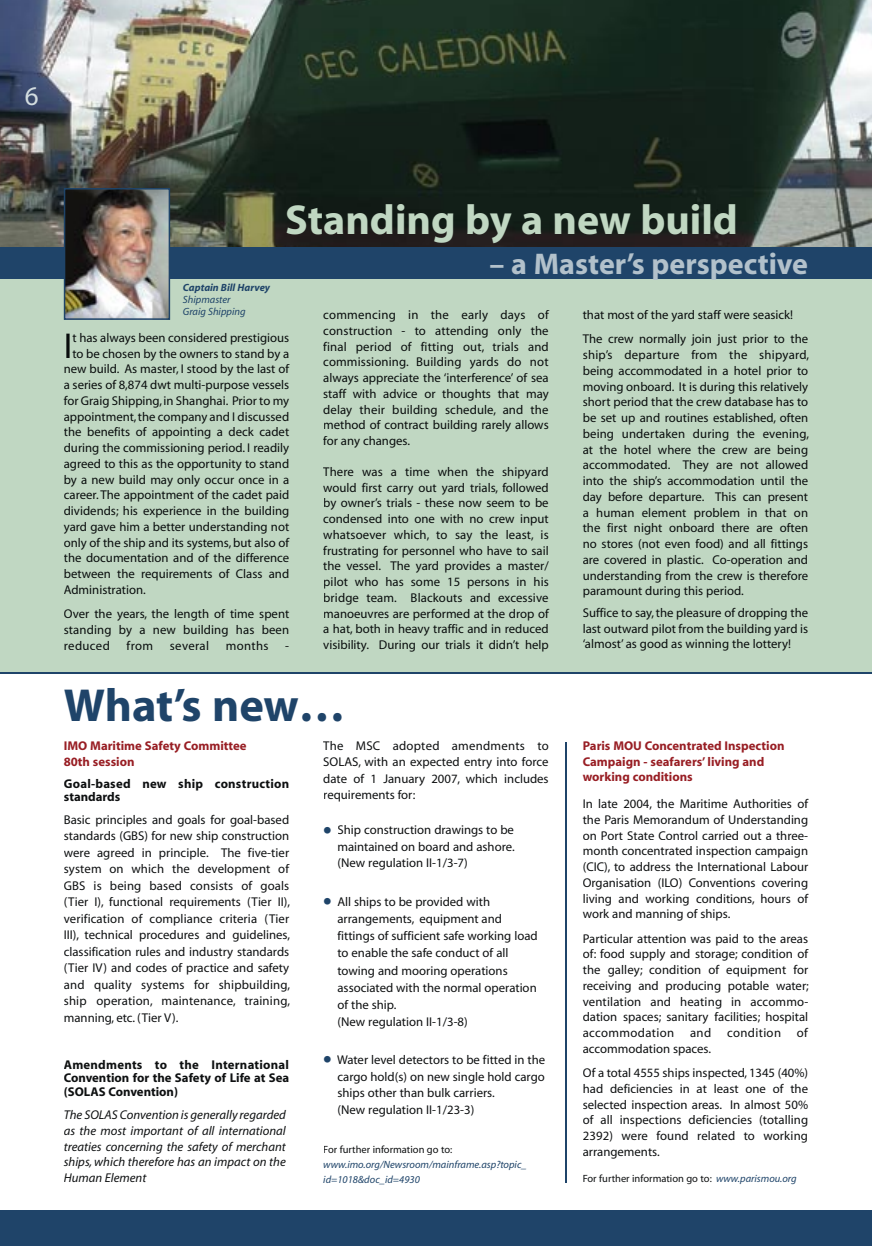
<style>
.page{position:relative;width:872px;height:1246px;background:#fff}
.page>*{position:absolute;margin:0;border:0;box-sizing:border-box;transform-origin:0 0}
.t1{font:700 46.5px "Myriad";letter-spacing:-.005em;color:#1f4469}
.t2{font:700 42px "Myriad";color:#c0d7c2}
.t3{font:36.15px "Myriad";color:#090d0d}
.t4{font:700 30px "Myriad";color:#b2c1cb}
.t5{font:27px "Myriad";color:#d3dde0}
.t6{font:12.75px/15.8px "Myriad";color:#090d0d;text-align:justify}
.t7{font:12.75px/16.5px "Myriad";color:#0e1011;text-align:justify}
.t8{font:italic 12.75px/15.8px "Myriad";color:#0e1011;text-align:justify}
.t9{font:700 12.75px/15.8px "Myriad";color:#981e24}
.t10{font:700 12.75px/13.5px "Myriad";color:#0e1011;text-align:justify}
.t11{font:700 12.75px/13.5px "Myriad";letter-spacing:.02em;color:#0e1011}
.t12{font:12.75px "Myriad";letter-spacing:.03em;color:#090d0d}
.t13{font:italic 10.5px/12px "Myriad";color:#1f4469}
.t14{font:10.5px "Myriad";color:#0e1011}
.t15{font:italic 700 10.5px "Myriad";color:#1f4469}
.s1{font-weight:700;font-size:25.5px;color:#1f4469}
.s2{font-style:italic;color:#1f4469}
</style>
<div class="page">
<div style="left:0;top:256px;width:872px;height:417px;background:#c0d7c2"></div>
<div style="left:0;top:246px;width:872px;height:33px;background:#1f4469"></div>
<img style="left:0;top:0;width:872px;height:246px">
<img style="left:64px;top:188px;width:106px;height:132px">
<div style="left:0;top:1210px;width:872px;height:36px;background:#1f4469"></div>
<hr style="left:0;top:672px;width:872px;height:2px;background:#1f4469">
<hr style="left:565px;top:742px;width:1px;height:440px;background:#1f4469">
<h3 class="t5" style="left:25px;top:83px;width:15px">6</h3>
<h2 class="t2" style="left:285px;top:198px;width:454px">Standing by a new build</h2>
<p class="t15" style="left:183px;top:282px;width:89px">Captain Bill Harvey</p>
<p class="t13" style="left:183px;top:294px;width:64px">Shipmaster<br>Graig Shipping</p>
<h3 class="t3" style="left:64px;top:328px;width:10px">I</h3>
<p class="t6" style="left:72px;top:330px;width:218px">t has always been considered prestigious</p>
<p class="t6" style="left:72px;top:346px;width:218px">to be chosen by the owners to stand by a</p>
<p class="t6" style="left:64px;top:362px;width:227px">new build. As master, I stood by the last of</p>
<p class="t6" style="left:64px;top:378px;width:227px">a series of 8,874 dwt multi-purpose vessels</p>
<p class="t6" style="left:64px;top:393px;width:227px">for Graig Shipping, in Shanghai. Prior to my</p>
<p class="t6" style="left:64px;top:409px;width:227px">appointment, the company and I discussed</p>
<p class="t6" style="left:64px;top:425px;width:227px">the benefits of appointing a deck cadet</p>
<p class="t6" style="left:64px;top:441px;width:227px">during the commissioning period. I readily</p>
<p class="t6" style="left:64px;top:456px;width:227px">agreed to this as the opportunity to stand</p>
<p class="t6" style="left:64px;top:472px;width:227px">by a new build may only occur once in a</p>
<p class="t6" style="left:64px;top:488px;width:227px">career. The appointment of the cadet paid</p>
<p class="t6" style="left:64px;top:504px;width:227px">dividends; his experience in the building</p>
<p class="t6" style="left:64px;top:519px;width:227px">yard gave him a better understanding not</p>
<p class="t6" style="left:64px;top:535px;width:227px">only of the ship and its systems, but also of</p>
<p class="t6" style="left:64px;top:551px;width:227px">the documentation and of the difference</p>
<p class="t6" style="left:64px;top:567px;width:227px">between the requirements of Class and</p>
<p class="t6" style="left:64px;top:582px;width:83px">Administration.</p>
<p class="t6" style="left:64px;top:607px;width:227px">Over the years, the length of time spent standing by a new building has been reduced</p>
<p class="t6" style="left:127px;top:638px;width:28px">from</p>
<p class="t12" style="left:170px;top:639px;width:41px">several</p>
<p class="t6" style="left:226px;top:638px;width:44px">months</p>
<p class="t6" style="left:285px;top:638px;width:5px">-</p>
<h3 class="t4" style="left:489px;top:248px;width:320px">– a Master’s perspective</h3>
<p class="t6" style="left:323px;top:308px;width:227px">commencing in the early days of construction - to attending only the final period of fitting out, trials and commissioning. Building yards do not always appreciate the ‘interference’ of sea staff with advice or thoughts that may delay their building schedule, and the method of contract building rarely allows for any changes.</p>
<p class="t6" style="left:323px;top:464px;width:227px">There was a time when the shipyard would first carry out yard trials, followed by owner’s trials - these now seem to be condensed into one with no crew input whatsoever which, to say the least, is frustrating for personnel who have to sail the vessel. The yard provides a master/ pilot who has some 15 persons in his bridge team. Blackouts and excessive manoeuvres are performed at the drop of a hat, both in heavy traffic and in reduced visibility. During our trials it didn’t help</p>
<p class="t6" style="left:583px;top:303px;width:227px;line-height:24.3px">that most of the yard staff were seasick!<br>The crew normally join just prior to the</p>
<p class="t6" style="left:583px;top:348px;width:228px">ship’s departure from the shipyard, being accommodated in a hotel prior to moving onboard. It is during this relatively short period that the crew database has to be set up and routines established, often being undertaken during the evening, at the hotel where the crew are being accommodated. They are not allowed into the ship’s accommodation until the day before departure. This can present a human element problem in that on the first night onboard there are often no stores (not even food) and all fittings are covered in plastic. Co-operation and understanding from the crew is therefore paramount during this period.</p>
<p class="t6" style="left:583px;top:605px;width:227px">Suffice to say, the pleasure of dropping the last outward pilot from the building yard is ‘almost’ as good as winning the lottery!</p>
<h1 class="t1" style="left:64px;top:682px;width:283px">What’s new…</h1>
<p class="t9" style="left:64px;top:738px;width:184px">IMO Maritime Safety Committee<br>80th session</p>
<p class="t11" style="left:64px;top:777px;width:227px">Goal-based new ship construction standards</p>
<p class="t7" style="left:64px;top:812px;width:228px">Basic principles and goals for goal-based standards (GBS) for new ship construction were agreed in principle. The five-tier system on which the development of GBS is being based consists of goals (Tier I), functional requirements (Tier II), verification of compliance criteria (Tier III), technical procedures and guidelines, classification rules and industry standards (Tier IV) and codes of practice and safety and quality systems for shipbuilding, ship operation, maintenance, training, manning, etc. (Tier V).</p>
<p class="t10" style="left:64px;top:1058px;width:227px">Amendments to the International Convention for the Safety of Life at Sea (SOLAS Convention)</p>
<p class="t8" style="left:64px;top:1107px;width:224px">The SOLAS Convention is generally regarded as the most important of all international treaties concerning the safety of merchant ships, which therefore has an impact on the Human Element</p>
<p class="t7" style="left:323px;top:738px;width:227px">The MSC adopted amendments to SOLAS, with an expected entry into force date of 1 January 2007, which includes requirements for:</p>
<p class="t7" style="left:337px;top:822px;width:179px;text-indent:-14px"><span class="s1">•</span> Ship construction drawings to be maintained on board and ashore. (New regulation II-1/3-7)</p>
<p class="t7" style="left:337px;top:893px;width:202px;line-height:17.2px;text-align:left;text-indent:-14px"><span class="s1">•</span> All ships to be provided with arrangements, equipment and fittings of sufficient safe working load to enable the safe conduct of all towing and mooring operations associated with the normal operation of the ship.<br>(New regulation II-1/3-8)</p>
<p class="t7" style="left:337px;top:1052px;width:209px;text-align:left;text-indent:-14px"><span class="s1">•</span> Water level detectors to be fitted in the cargo hold(s) on new single hold cargo ships other than bulk carriers.<br>(New regulation II-1/23-3)</p>
<p class="t14" style="left:323px;top:1144px;width:131px">For further information go to:</p>
<p class="t13" style="left:323px;top:1157px;width:205px;line-height:15px">www.imo.org/Newsroom/mainframe.asp?topic_ id=1018&amp;doc_id=4930</p>
<p class="t9" style="left:583px;top:738px;width:203px">Paris MOU Concentrated Inspection<br>Campaign - seafarers’ living and working conditions</p>
<p class="t7" style="left:583px;top:796px;width:227px;line-height:15.8px">In late 2004, the Maritime Authorities of the Paris Memorandum of Understanding on Port State Control carried out a three&shy;month concentrated inspection campaign (CIC), to address the International Labour Organisation (ILO) Conventions covering living and working conditions, hours of work and manning of ships.</p>
<p class="t7" style="left:583px;top:931px;width:228px;line-height:15.8px">Particular attention was paid to the areas of: food supply and storage; condition of the galley; condition of equipment for receiving and producing potable water; ventilation and heating in accommo&shy;dation spaces; sanitary facilities; hospital accommodation and condition of accommodation spaces.</p>
<p class="t7" style="left:583px;top:1065px;width:227px;line-height:15.8px">Of a total 4555 ships inspected, 1345 (40%) had deficiencies in at least one of the selected inspection areas. In almost 50% of all inspections deficiencies (totalling 2392) were found related to working arrangements.</p>
<p class="t14" style="left:583px;top:1173px;width:215px">For further information go to: <span class="s2">www.parismou.org</span></p>
</div>
